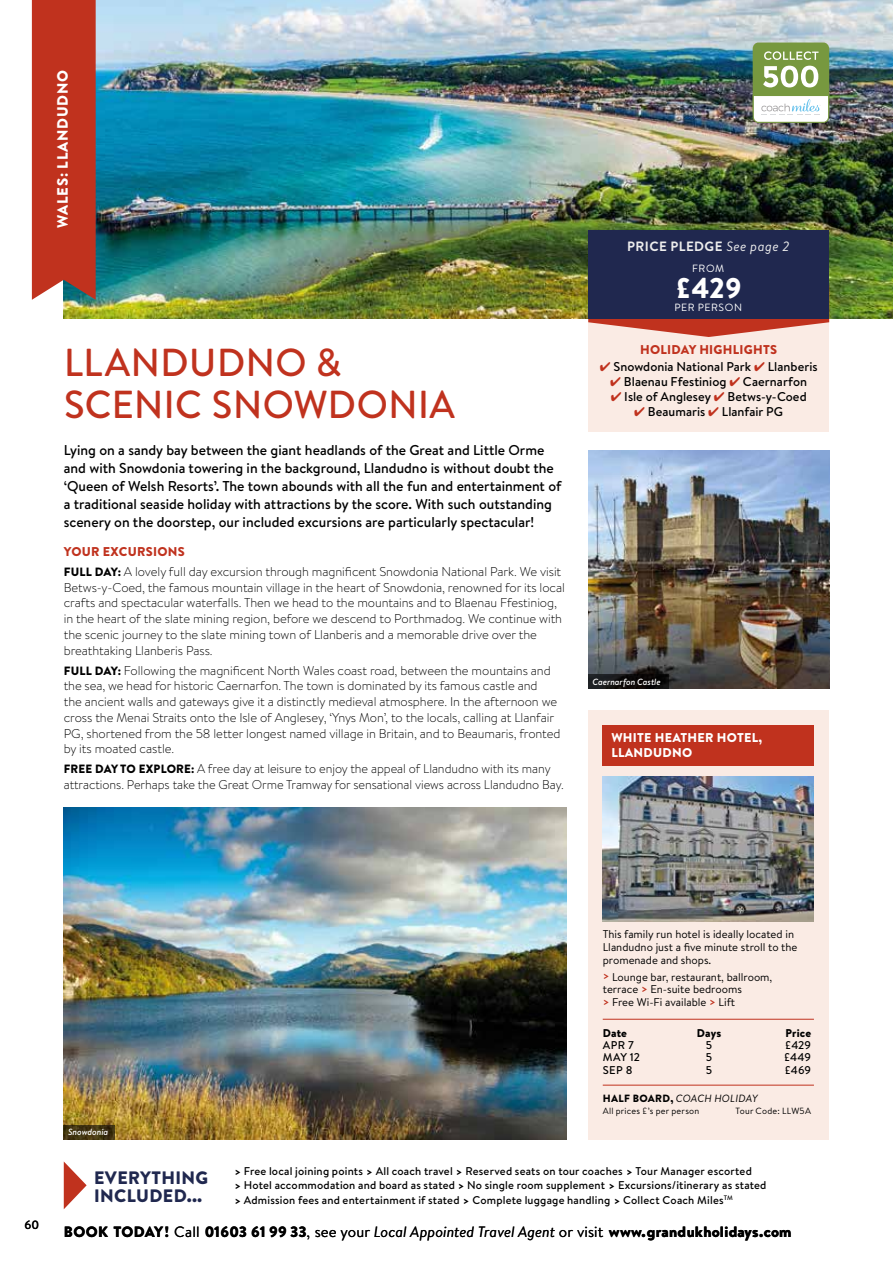
<style>
.page{position:relative;width:893px;height:1263px;background:#fff}
.page>*{position:absolute;margin:0;border:0;box-sizing:border-box;transform-origin:0 0}
.t1{font:500 39px/42px "Brandon Text";letter-spacing:.015em;color:#c0321e}
.t2{font:900 28.5px "Brandon Text";color:#fff}
.t3{font:900 18px/18px "Brandon Text";letter-spacing:.02em;color:#20284f}
.t4{font:900 15px "Brandon Text";letter-spacing:.005em;color:#000}
.t5{font:900 15px "Brandon Text";letter-spacing:.045em;color:#fff}
.t6{font:500 14.25px/18px "Brandon Text";color:#000}
.t7{font:700 13.5px "Brandon Text";letter-spacing:.03em;color:#ededed}
.t8{font:300 12.75px/15.8px "Brandon Text";letter-spacing:-.005em;color:#000}
.t9{font:500 12.75px "Brandon Text";letter-spacing:.005em;color:#000}
.t10{font:900 12.75px/15px "Brandon Text";letter-spacing:.02em;color:#fff}
.t11{font:900 12.75px "Brandon Text";letter-spacing:.02em;color:#c0321e}
.t12{font:500 12px "Brandon Text";color:#000}
.t13{font:500 11.25px/14.2px "Brandon Text";letter-spacing:.02em;color:#000}
.t14{font:11.25px/12.8px "Brandon Text";color:#000}
.t15{font:900 11.25px "Brandon Text";letter-spacing:.01em;color:#000}
.t16{font:italic 10.5px "Brandon Text";letter-spacing:.02em;color:#000}
.t17{font:10.5px "Brandon Text";letter-spacing:.055em;color:#fff}
.t18{font:9px "Brandon Text";letter-spacing:.025em;color:#000}
.t19{font:italic 500 9px "Brandon Text";color:#fff}
.s1{font-weight:900;color:#c0321e}
.s2{font-weight:900;font-size:12px}
.s3{font-weight:400;font-style:italic}
.s4{color:#c0321e}
.s5{font-weight:700;color:#c0321e}
.s6{font-weight:900;font-style:normal}
.s7{font-weight:900}
.s8{font-weight:400}
</style>
<div class="page">
<img style="left:64px;top:808px;width:503px;height:332px">
<img style="left:64px;top:0;width:829px;height:319px">
<div style="left:32px;top:0;width:64px;height:300px;background:#c0321e"></div>
<div style="left:753px;top:43px;width:76px;height:75px;background:#77983f;border-radius:6px"></div>
<svg style="left:764px;top:51px;width:54px;height:9px"></svg>
<svg style="left:753px;top:96px;width:76px;height:27px;background:#ebf0ec"></svg>
<svg style="left:763px;top:66px;width:55px;height:21px"></svg>
<div style="left:588px;top:710px;width:241px;height:430px;background:#faebe4"></div>
<div style="left:603px;top:725px;width:211px;height:40px;background:#c0321e"></div>
<img style="left:603px;top:776px;width:211px;height:145px">
<hr style="left:603px;top:1019px;width:211px;height:1px;background:#c0321e">
<hr style="left:603px;top:1085px;width:211px;height:1px;background:#c0321e">
<img style="left:588px;top:451px;width:241px;height:238px">
<svg style="left:588px;top:674px;width:81px;height:15px"></svg>
<svg style="left:64px;top:1125px;width:51px;height:15px"></svg>
<div style="left:588px;top:320px;width:241px;height:112px;background:#faebe4"></div>
<svg style="left:588px;top:319px;width:241px;height:18px"></svg>
<div style="left:588px;top:255px;width:241px;height:64px;background:#20284f"></div>
<svg style="left:64px;top:1162px;width:23px;height:47px"></svg>
<div style="left:588px;top:230px;width:241px;height:26px;background:#20284f"></div>
<p class="t5" style="left:52px;top:228px;width:160px;rotate:-90deg">WALES: LLANDUDNO</p>
<h1 class="t1" style="left:64px;top:341px;width:392px">LLANDUDNO &amp;<br>SCENIC SNOWDONIA</h1>
<p class="t6" style="left:64px;top:441px;width:499px">Lying on a sandy bay between the giant headlands of the Great and Little Orme and with Snowdonia towering in the background, Llandudno is without doubt the ‘Queen of Welsh Resorts’. The town abounds with all the fun and entertainment of a traditional seaside holiday with attractions by the score. With such outstanding scenery on the doorstep, our included excursions are particularly spectacular!</p>
<p class="t8" style="left:64px;top:541px;width:499px;line-height:20px"><span class="s1">YOUR EXCURSIONS<br></span><span class="s2">FULL DAY:</span> A lovely full day excursion through magnificent Snowdonia National Park. We visit</p>
<p class="t8" style="left:64px;top:579px;width:503px">Betws-y-Coed, the famous mountain village in the heart of Snowdonia, renowned for its local crafts and spectacular waterfalls. Then we head to the mountains and to Blaenau Ffestiniog, in the heart of the slate mining region, before we descend to Porthmadog. We continue with the scenic journey to the slate mining town of Llanberis and a memorable drive over the breathtaking Llanberis Pass.</p>
<p class="t8" style="left:64px;top:662px;width:498px"><span class="s2">FULL DAY:</span> Following the magnificent North Wales coast road, between the mountains and the sea, we head for historic Caernarfon. The town is dominated by its famous castle and<br>the ancient walls and gateways give it a distinctly medieval atmosphere. In the afternoon we cross the Menai Straits onto the Isle of Anglesey, ‘Ynys Mon’, to the locals, calling at Llanfair PG, shortened from the 58 letter longest named village in Britain, and to Beaumaris, fronted by its moated castle.</p>
<p class="t8" style="left:64px;top:761px;width:502px"><span class="s2">FREE DAY TO EXPLORE:</span> A free day at leisure to enjoy the appeal of Llandudno with its many attractions. Perhaps take the Great Orme Tramway for sensational views across Llandudno Bay.</p>
<p class="t7" style="left:627px;top:237px;width:164px">PRICE PLEDGE <span class="s3">See page 2</span></p>
<p class="t17" style="left:692px;top:261px;width:34px">FROM</p>
<h2 class="t2" style="left:675px;top:268px;width:68px">£429</h2>
<p class="t17" style="left:674px;top:300px;width:69px">PER PERSON</p>
<p class="t11" style="left:640px;top:340px;width:138px">HOLIDAY HIGHLIGHTS</p>
<p class="t9" style="left:600px;top:358px;width:219px"><span class="s4">✔</span> Snowdonia National Park <span class="s4">✔</span> Llanberis</p>
<p class="t9" style="left:610px;top:373px;width:198px"><span class="s4">✔</span> Blaenau Ffestiniog <span class="s4">✔</span> Caernarfon</p>
<p class="t9" style="left:611px;top:388px;width:197px"><span class="s4">✔</span> Isle of Anglesey <span class="s4">✔</span> Betws-y-Coed</p>
<p class="t9" style="left:634px;top:403px;width:150px"><span class="s4">✔</span> Beaumaris <span class="s4">✔</span> Llanfair PG</p>
<p class="t19" style="left:592px;top:675px;width:70px">Caernarfon Castle</p>
<p class="t10" style="left:611px;top:730px;width:152px">WHITE HEATHER HOTEL,<br>LLANDUDNO</p>
<p class="t12" style="left:24px;top:1216px;width:16px">60</p>
<p class="t19" style="left:68px;top:1126px;width:42px">Snowdonia</p>
<h3 class="t3" style="left:94px;top:1168px;width:115px">EVERYTHING<br>INCLUDED...</h3>
<p class="t14" style="left:603px;top:927px;width:196px">This family run hotel is ideally located in<br>Llandudno just a five minute stroll to the promenade and shops.</p>
<p class="t14" style="left:603px;top:970px;width:171px"><span class="s5">&gt;</span> Lounge bar, restaurant, ballroom, terrace <span class="s5">&gt;</span> En-suite bedrooms<br><span class="s5">&gt;</span> Free Wi-Fi available <span class="s5">&gt;</span> Lift</p>
<p class="t15" style="left:603px;top:1025px;width:26px">Date</p>
<p class="t15" style="left:697px;top:1025px;width:26px">Days</p>
<p class="t15" style="left:785px;top:1025px;width:27px">Price</p>
<p class="t13" style="left:603px;top:1038px;width:32px">APR 7</p>
<p class="t13" style="left:706px;top:1038px;width:8px">5</p>
<p class="t13" style="left:785px;top:1038px;width:28px">£429</p>
<p class="t13" style="left:603px;top:1050px;width:39px">MAY 12</p>
<p class="t13" style="left:706px;top:1050px;width:8px">5</p>
<p class="t13" style="left:784px;top:1050px;width:29px">£449</p>
<p class="t13" style="left:603px;top:1062px;width:31px">SEP 8</p>
<p class="t13" style="left:706px;top:1062px;width:8px">5</p>
<p class="t13" style="left:784px;top:1062px;width:28px">£469</p>
<p class="t16" style="left:603px;top:1091px;width:156px"><span class="s6">HALF BOARD,</span> COACH HOLIDAY</p>
<p class="t18" style="left:603px;top:1105px;width:98px">All prices £’s per person</p>
<p class="t18" style="left:735px;top:1105px;width:77px">Tour Code: LLW5A</p>
<p class="t13" style="left:234px;top:1164px;width:533px"><span class="s7">&gt;</span> Free local joining points <span class="s7">&gt;</span> All coach travel <span class="s7">&gt;</span> Reserved seats on tour coaches <span class="s7">&gt;</span> Tour Manager escorted<br><span class="s7">&gt;</span> Hotel accommodation and board as stated <span class="s7">&gt;</span> No single room supplement <span class="s7">&gt;</span> Excursions/itinerary as stated <span class="s7">&gt;</span> Admission fees and entertainment if stated <span class="s7">&gt;</span> Complete luggage handling <span class="s7">&gt;</span> Collect Coach Miles<sup>TM</sup></p>
<p class="t4" style="left:64px;top:1222px;width:729px">BOOK TODAY! <span class="s8">Call</span> 01603 61 99 33<span class="s8">, see your</span> <span class="s3">Local Appointed Travel Agent</span> <span class="s8">or visit</span> www.grandukholidays.com</p>
</div>
